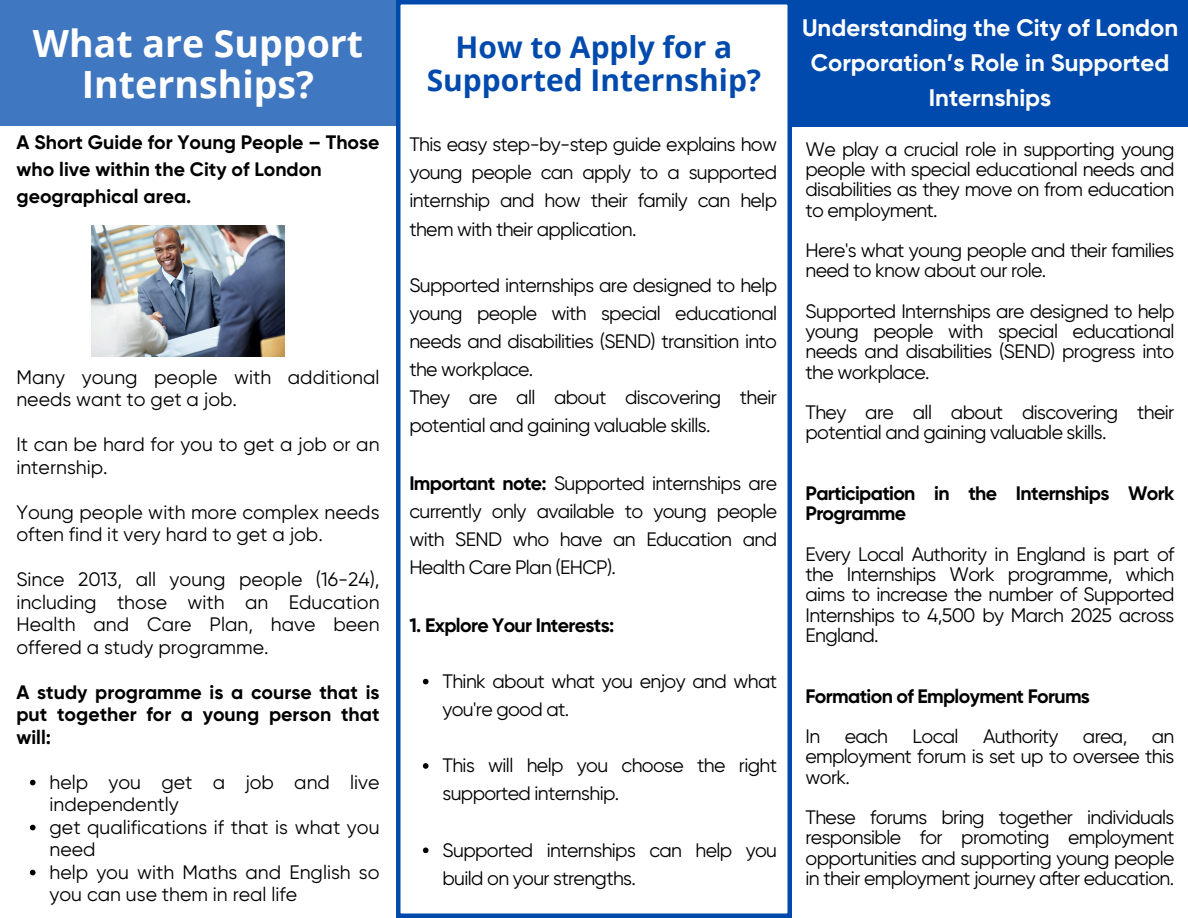
<style>
.page{position:relative;width:1188px;height:918px;background:#fff}
.page>*{position:absolute;margin:0;border:0;box-sizing:border-box;transform-origin:0 0}
.t1{font:700 37.5px/41.7px "Open Sans";color:#fff;text-align:center}
.t2{font:700 30px/33.8px "Open Sans";color:#004aad;text-align:center}
.t3{font:700 24px/34.8px "Gilroy";color:#fff;text-align:center}
.t4{font:19.5px/20.2px "Gilroy";letter-spacing:-.035em;color:#000;text-align:justify}
.t5{font:19.5px/22.5px "Gilroy";color:#000}
.t6{font:700 19.5px/27px "Gilroy";color:#000}
.t7{font:700 19.5px/20.2px "Gilroy";letter-spacing:-.035em;color:#000}
.s1{font-weight:700}
</style>
<div class="page">
<svg style="left:396px;top:0;width:396px;height:918px"></svg>
<div style="left:0;top:0;width:396px;height:126px;background:#4077c1"></div>
<img style="left:92px;top:226px;width:192px;height:130px">
<svg style="left:30px;top:780px;width:6px;height:5px"></svg>
<svg style="left:30px;top:825px;width:6px;height:5px"></svg>
<svg style="left:30px;top:870px;width:6px;height:5px"></svg>
<svg style="left:423px;top:679px;width:6px;height:5px"></svg>
<svg style="left:423px;top:763px;width:6px;height:6px"></svg>
<svg style="left:423px;top:848px;width:6px;height:5px"></svg>
<div style="left:792px;top:0;width:396px;height:126px;background:#004aad"></div>
<h1 class="t1" style="left:33px;top:21px;width:332px">What are Support<br>Internships?</h1>
<h4 class="t6" style="left:17px;top:129px;width:365px">A Short Guide for Young People – Those who live within the City of London geographical area.</h4>
<p class="t5" style="left:16px;top:366px;width:365px">Many young people with additional needs want to get a job.</p>
<p class="t5" style="left:16px;top:433px;width:365px">It can be hard for you to get a job or an internship.</p>
<p class="t5" style="left:16px;top:501px;width:365px">Young people with more complex needs often find it very hard to get a job.</p>
<p class="t4" style="left:16px;top:568px;width:365px;line-height:22.5px">Since 2013, all young people (16-24), including those with an Education Health and Care Plan, have been offered a study programme.</p>
<p class="t6" style="left:16px;top:681px;width:365px;line-height:22.5px;text-align:justify">A study programme is a course that is put together for a young person that will:</p>
<h4 class="t5" style="left:50px;top:771px;width:332px">help you get a job and live independently</h4>
<p class="t5" style="left:50px;top:816px;width:332px">get qualifications if that is what you need</p>
<p class="t5" style="left:50px;top:861px;width:331px">help you with Maths and English so you can use them in real life</p>
<p class="t2" style="left:427px;top:29px;width:336px">How to Apply for a<br>Supported Internship?</p>
<h2 class="t4" style="left:409px;top:130px;width:369px;line-height:28.2px">This easy step-by-step guide explains how young people can apply to a supported internship and how their family can help them with their application.</h2>
<p class="t4" style="left:409px;top:271px;width:369px;line-height:28.2px">Supported internships are designed to help young people with special educational needs and disabilities (SEND) transition into the workplace.</p>
<p class="t4" style="left:409px;top:384px;width:369px;line-height:28.2px">They are all about discovering their potential and gaining valuable skills.</p>
<p class="t4" style="left:409px;top:469px;width:369px;line-height:28.2px"><span class="s1">Important note:</span> Supported internships are currently only available to young people with SEND who have an Education and Health Care Plan (EHCP).</p>
<p class="t7" style="left:409px;top:615px;width:207px">1. Explore Your Interests:</p>
<h4 class="t4" style="left:443px;top:667px;width:336px;line-height:28.2px">Think about what you enjoy and what you're good at.</h4>
<p class="t4" style="left:443px;top:751px;width:336px;line-height:28.2px">This will help you choose the right supported internship.</p>
<p class="t4" style="left:443px;top:836px;width:336px;line-height:28.2px">Supported internships can help you build on your strengths.</p>
<p class="t3" style="left:802px;top:10px;width:378px">Understanding the City of London<br>Corporation’s Role in Supported<br>Internships</p>
<h3 class="t4" style="left:806px;top:139px;width:370px">We play a crucial role in supporting young people with special educational needs and disabilities as they move on from education to employment.</h3>
<p class="t4" style="left:806px;top:240px;width:370px">Here's what young people and their families need to know about our role.</p>
<p class="t4" style="left:806px;top:301px;width:370px">Supported Internships are designed to help young people with special educational needs and disabilities (SEND) progress into the workplace.</p>
<p class="t4" style="left:806px;top:402px;width:370px">They are all about discovering their potential and gaining valuable skills.</p>
<p class="t7" style="left:806px;top:483px;width:370px">Participation in the Internships Work<br>Programme</p>
<h4 class="t4" style="left:806px;top:544px;width:370px">Every Local Authority in England is part of the Internships Work programme, which aims to increase the number of Supported Internships to 4,500 by March 2025 across England.</h4>
<p class="t7" style="left:806px;top:686px;width:286px">Formation of Employment Forums</p>
<h4 class="t4" style="left:806px;top:726px;width:16px">In</h4>
<h4 class="t4" style="left:845px;top:726px;width:45px">each</h4>
<h4 class="t4" style="left:913px;top:726px;width:47px">Local</h4>
<h4 class="t4" style="left:983px;top:726px;width:77px">Authority</h4>
<h4 class="t4" style="left:1083px;top:726px;width:46px">area,</h4>
<h4 class="t4" style="left:806px;top:726px;width:370px;text-indent:346px">an employment forum is set up to oversee this work.</h4>
<p class="t4" style="left:806px;top:807px;width:370px">These forums bring together individuals responsible for promoting employment opportunities and supporting young people in their employment journey after education.</p>
</div>
